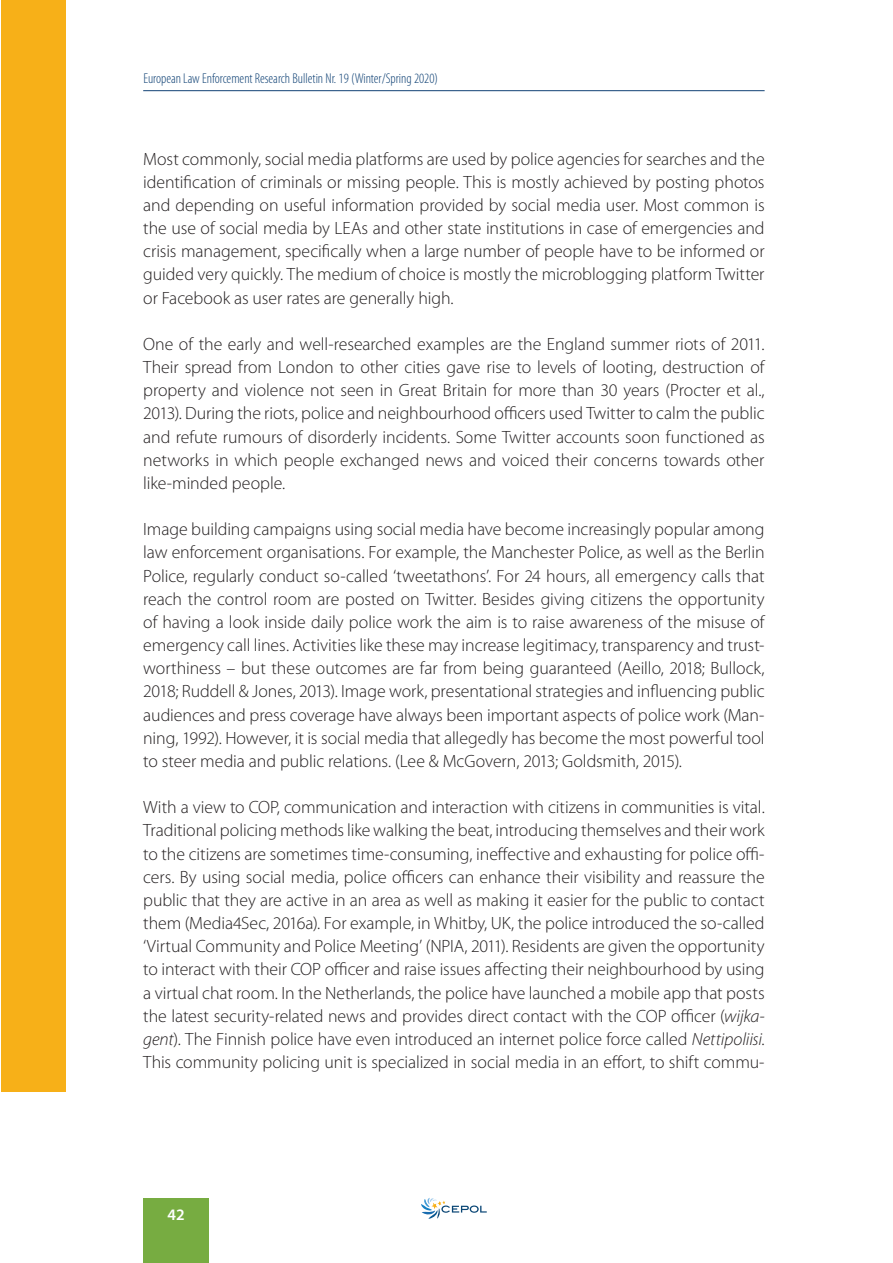
<style>
.page{position:relative;width:893px;height:1263px;background:#fff}
.page>*{position:absolute;margin:0;border:0;box-sizing:border-box;transform-origin:0 0}
.t1{font:300 17.85px/23.1px "Myriad Pro";letter-spacing:-.005em;color:#231f20;text-align:justify}
.t2{font:600 16.05px "Myriad Pro";color:#fff}
.t3{font:300 condensed 14.25px "Myriad Pro";color:#104275}
.s1{font-style:italic}
</style>
<div class="page">
<div style="left:2px;top:0;width:64px;height:1091px;background:#f7b018"></div>
<svg style="left:421px;top:1198px;width:66px;height:21px"></svg>
<hr style="left:143px;top:90px;width:621px;height:1px;background:#104275">
<div style="left:143px;top:1198px;width:66px;height:65px;background:#77ac41"></div>
<p class="t3" style="left:144px;top:70px;width:296px">European Law Enforcement Research Bulletin Nr. 19 (Winter/Spring 2020)</p>
<p class="t1" style="left:143px;top:148px;width:623px">Most commonly, social media platforms are used by police agencies for searches and the identification of criminals or missing people. This is mostly achieved by posting photos and depending on useful information provided by social media user. Most common is the use of social media by LEAs and other state institutions in case of emergencies and crisis management, specifically when a large number of people have to be informed or guided very quickly. The medium of choice is mostly the microblogging platform Twitter or Facebook as user rates are generally high.</p>
<p class="t1" style="left:143px;top:334px;width:623px">One of the early and well-researched examples are the England summer riots of 2011.<br>Their spread from London to other cities gave rise to levels of looting, destruction of property and violence not seen in Great Britain for more than 30 years (Procter et al., 2013). During the riots, police and neighbourhood officers used Twitter to calm the public and refute rumours of disorderly incidents. Some Twitter accounts soon functioned as networks in which people exchanged news and voiced their concerns towards other like-minded people.</p>
<p class="t1" style="left:143px;top:519px;width:623px">Image building campaigns using social media have become increasingly popular among law enforcement organisations. For example, the Manchester Police, as well as the Berlin Police, regularly conduct so-called ‘tweetathons’. For 24 hours, all emergency calls that reach the control room are posted on Twitter. Besides giving citizens the opportunity of having a look inside daily police work the aim is to raise awareness of the misuse of emergency call lines. Activities like these may increase legitimacy, transparency and trust&shy;worthiness – but these outcomes are far from being guaranteed (Aeillo, 2018; Bullock, 2018; Ruddell &amp; Jones, 2013). Image work, presentational strategies and influencing public audiences and press coverage have always been important aspects of police work (Man&shy;ning, 1992). However, it is social media that allegedly has become the most powerful tool to steer media and public relations. (Lee &amp; McGovern, 2013; Goldsmith, 2015).</p>
<p class="t1" style="left:143px;top:797px;width:623px">With a view to COP, communication and interaction with citizens in communities is vital.<br>Traditional policing methods like walking the beat, introducing themselves and their work to the citizens are sometimes time-consuming, ineffective and exhausting for police offi&shy;cers. By using social media, police officers can enhance their visibility and reassure the public that they are active in an area as well as making it easier for the public to contact them (Media4Sec, 2016a). For example, in Whitby, UK, the police introduced the so-called ‘Virtual Community and Police Meeting’ (NPIA, 2011). Residents are given the opportunity to interact with their COP officer and raise issues affecting their neighbourhood by using a virtual chat room. In the Netherlands, the police have launched a mobile app that posts the latest security-related news and provides direct contact with the COP officer (<span class="s1">wijka&shy;gent</span>). The Finnish police have even introduced an internet police force called <span class="s1">Nettipoliisi</span>.<br>This community policing unit is specialized in social media in an effort, to shift commu-</p>
<p class="t2" style="left:167px;top:1209px;width:19px">42</p>
</div>
